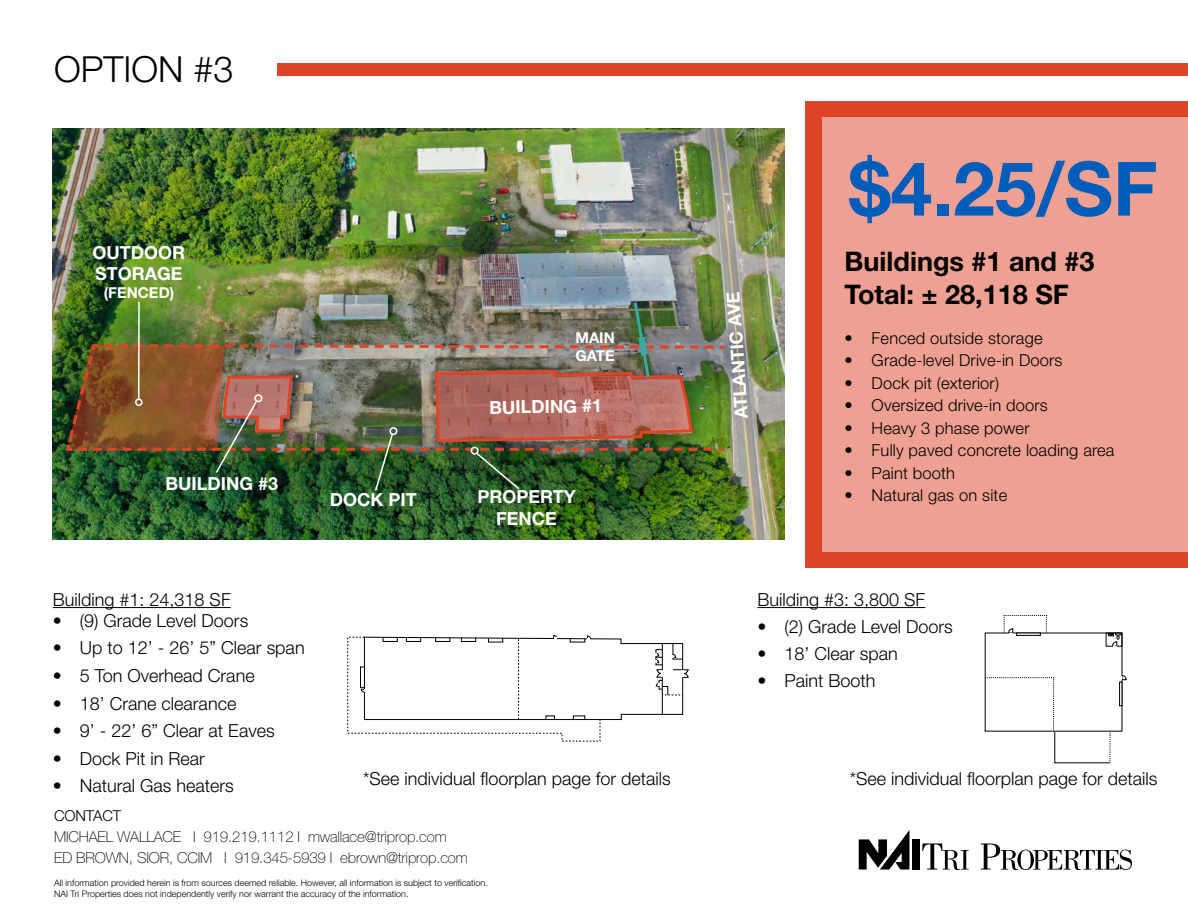
<style>
.page{position:relative;width:1188px;height:918px;background:#fff}
.page>*{position:absolute;margin:0;border:0;box-sizing:border-box;transform-origin:0 0}
.t1{font:700 75px "Helvetica Neue LT Std";color:#005dba}
.t2{font:300 36px "Helvetica Neue LT Std";color:#000}
.t3{font:700 27px/32.4px "Helvetica Neue LT Std";color:#000}
.t4{font:300 18px "Helvetica Neue LT Std";color:#000}
.t5{font:700 18px/21.6px "Helvetica Neue LT Std";color:#fff;text-align:center}
.t6{font:300 16.5px "Helvetica Neue LT Std";letter-spacing:.01em;color:#000}
.t7{font:100 15px/21px "Helvetica Neue LT Std";letter-spacing:-.01em;color:#000}
.t8{font:700 15px/18px "Helvetica Neue LT Std";color:#fff}
.t9{font:300 15px "Helvetica Neue LT Std";letter-spacing:-.01em;color:#000}
.t10{font:300 9px/10.8px "Helvetica Neue LT Std";color:#000}
</style>
<div class="page">
<div style="left:806px;top:101px;width:382px;height:467px;background:#de4526"></div>
<div style="left:822px;top:118px;width:366px;height:434px;background:#eea192"></div>
<svg style="left:922px;top:844px;width:47px;height:26px"></svg>
<svg style="left:981px;top:844px;width:151px;height:26px"></svg>
<div style="left:912px;top:839px;width:8px;height:31px;background:#000"></div>
<svg style="left:859px;top:830px;width:50px;height:40px"></svg>
<hr style="left:758px;top:607px;width:167px;height:1px;background:#000">
<hr style="left:53px;top:607px;width:178px;height:1px;background:#000">
<div style="left:277px;top:63px;width:911px;height:13px;background:#de4526"></div>
<svg style="left:347px;top:635px;width:341px;height:107px"></svg>
<div style="left:1016px;top:633px;width:25px;height:3px;border:1px solid #000"></div>
<div style="left:1119px;top:682px;width:3px;height:24px;border:1px solid #000"></div>
<div style="left:1106px;top:633px;width:16px;height:13px;border:1px solid #000"></div>
<svg style="left:1004px;top:615px;width:43px;height:19px"></svg>
<svg style="left:1121px;top:675px;width:5px;height:5px"></svg>
<svg style="left:1108px;top:633px;width:12px;height:14px"></svg>
<svg style="left:985px;top:677px;width:126px;height:86px"></svg>
<img style="left:53px;top:129px;width:731px;height:411px">
<img style="left:67px;top:299px;width:653px;height:193px">
<h2 class="t2" style="left:54px;top:47px;width:181px">OPTION #3</h2>
<p class="t5" style="left:93px;top:241px;width:94px;text-align:left">OUTDOOR<br>STORAGE</p>
<p class="t8" style="left:104px;top:284px;width:72px">(FENCED)</p>
<p class="t5" style="left:166px;top:472px;width:114px">BUILDING #3</p>
<p class="t4" style="left:53px;top:588px;width:179px">Building #1: 24,318 SF</p>
<p class="t4" style="left:53px;top:609px;width:197px">• (9) Grade Level Doors</p>
<p class="t4" style="left:53px;top:637px;width:253px">• Up to 12’ - 26’ 5” Clear span</p>
<p class="t4" style="left:53px;top:665px;width:203px">• 5 Ton Overhead Crane</p>
<p class="t4" style="left:53px;top:692px;width:185px">• 18’ Crane clearance</p>
<p class="t4" style="left:53px;top:720px;width:223px">• 9’ - 22’ 6” Clear at Eaves</p>
<p class="t4" style="left:53px;top:747px;width:154px">• Dock Pit in Rear</p>
<p class="t4" style="left:53px;top:775px;width:183px">• Natural Gas heaters</p>
<p class="t5" style="left:330px;top:488px;width:88px">DOCK PIT</p>
<p class="t8" style="left:575px;top:329px;width:41px">MAIN<br>GATE</p>
<p class="t5" style="left:489px;top:396px;width:114px;rotate:-1deg">BUILDING #1</p>
<p class="t5" style="left:477px;top:486px;width:100px">PROPERTY<br>FENCE</p>
<p class="t5" style="left:731px;top:420px;width:129px;rotate:-94deg">ATLANTIC AVE</p>
<h1 class="t1" style="left:849px;top:142px;width:310px">$4.25/SF</h1>
<h3 class="t3" style="left:845px;top:245px;width:251px">Buildings #1 and #3<br>Total: ± 28,118 SF</h3>
<p class="t6" style="left:845px;top:328px;width:199px">• Fenced outside storage</p>
<p class="t6" style="left:845px;top:350px;width:219px">• Grade-level Drive-in Doors</p>
<p class="t6" style="left:845px;top:373px;width:156px">• Dock pit (exterior)</p>
<p class="t6" style="left:845px;top:395px;width:205px">• Oversized drive-in doors</p>
<p class="t6" style="left:845px;top:418px;width:186px">• Heavy 3 phase power</p>
<p class="t6" style="left:845px;top:440px;width:271px">• Fully paved concrete loading area</p>
<p class="t6" style="left:845px;top:463px;width:112px">• Paint booth</p>
<p class="t6" style="left:845px;top:486px;width:164px">• Natural gas on site</p>
<p class="t4" style="left:758px;top:588px;width:169px">Building #3: 3,800 SF</p>
<p class="t4" style="left:758px;top:615px;width:197px">• (2) Grade Level Doors</p>
<p class="t4" style="left:758px;top:642px;width:142px">• 18’ Clear span</p>
<p class="t4" style="left:758px;top:669px;width:120px">• Paint Booth</p>
<p class="t4" style="left:363px;top:768px;width:309px">*See individual floorplan page for details</p>
<p class="t4" style="left:850px;top:768px;width:309px">*See individual floorplan page for details</p>
<p class="t9" style="left:54px;top:807px;width:69px">CONTACT</p>
<p class="t7" style="left:54px;top:827px;width:415px">MICHAEL WALLACE I 919.219.1112 I mwallace@triprop.com<br>ED BROWN, SIOR, CCIM I 919.345-5939 I ebrown@triprop.com</p>
<p class="t10" style="left:54px;top:877px;width:435px">All information provided herein is from sources deemed reliable. However, all information is subject to verification.<br>NAI Tri Properties does not independently verify nor warrant the accuracy of the information.</p>
</div>
